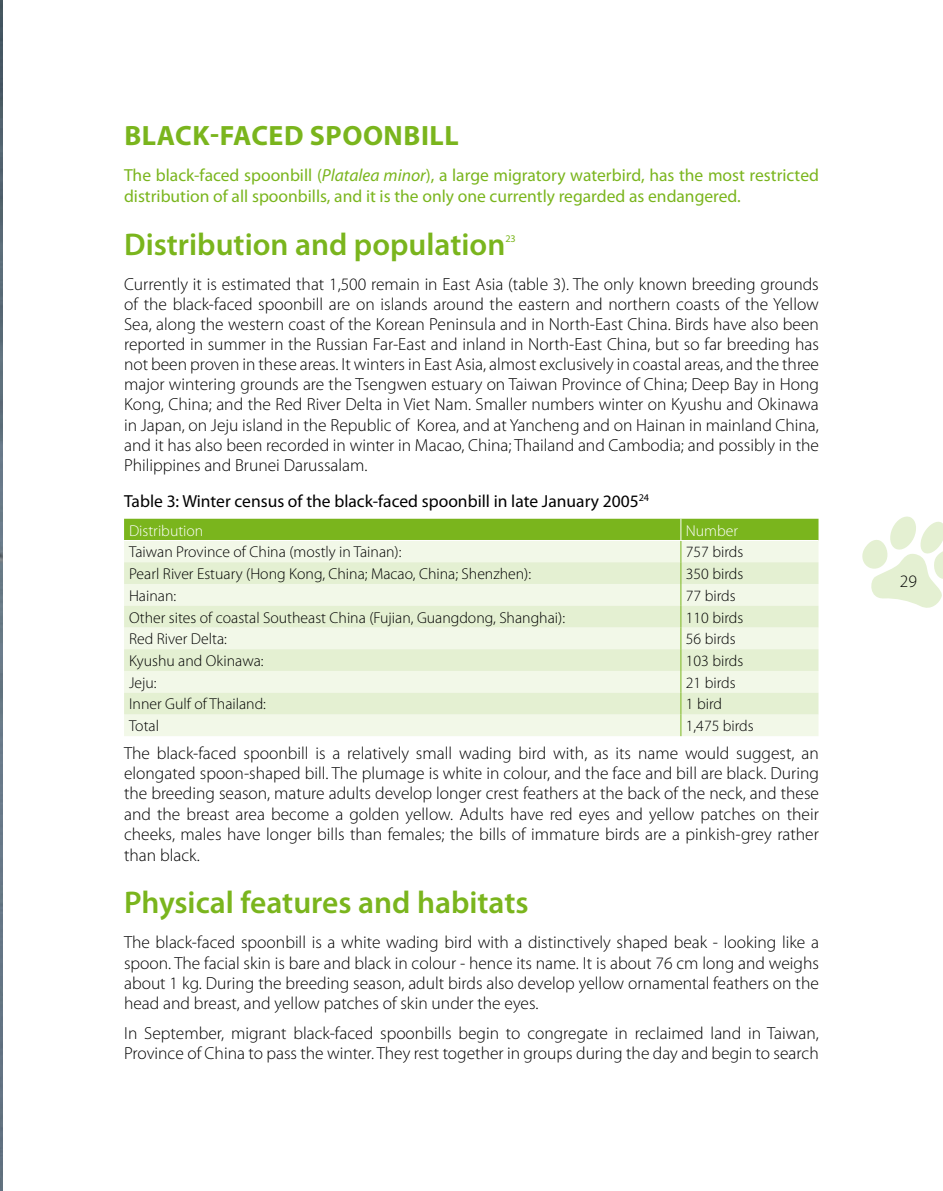
<style>
.page{position:relative;width:943px;height:1191px;background:#fff}
.page>*{position:absolute;margin:0;border:0;box-sizing:border-box;transform-origin:0 0}
.t1{font:600 31.5px "Myriad Pro";color:#7ab51d}
.t2{font:700 28px "Myriad Pro";color:#7ab51d}
.t3{font:300 17.5px/20.1px "Myriad Pro";color:#000;text-align:justify}
.t4{font:17.5px/21px "Myriad Pro";color:#7ab51d}
.t5{font:17.5px "Myriad Pro";color:#000}
.t6{font:300 15.75px "Myriad Pro";color:#000}
.t7{font:300 15.75px "Myriad Pro";color:#fff}
.t8{font:10.15px "Myriad Pro";color:#7ab51d}
.s1{font-style:italic}
</style>
<div class="page">
<svg style="left:862px;top:516px;width:81px;height:92px"></svg>
<img style="left:0;top:0;width:3px;height:1191px">
<svg style="left:124px;top:519px;width:694px;height:217px;background:#e0eecb"></svg>
<hr style="left:124px;top:540px;width:557px;height:1px;background:#fff">
<hr style="left:681px;top:540px;width:137px;height:1px;background:#fff">
<h2 class="t2" style="left:124px;top:117px;width:236px">BLACK-FACED SPOONBILL</h2>
<p class="t4" style="left:124px;top:164px;width:696px">The black-faced spoonbill (<span class="s1">Platalea minor</span>), a large migratory waterbird, has the most restricted distribution of all spoonbills, and it is the only one currently regarded as endangered.</p>
<h1 class="t1" style="left:124px;top:224px;width:383px">Distribution and population</h1>
<p class="t8" style="left:505px;top:232px;width:12px">23</p>
<p class="t3" style="left:124px;top:274px;width:696px">Currently it is estimated that 1,500 remain in East Asia (table 3). The only known breeding grounds of the black-faced spoonbill are on islands around the eastern and northern coasts of the Yellow Sea, along the western coast of the Korean Peninsula and in North-East China. Birds have also been reported in summer in the Russian Far-East and inland in North-East China, but so far breeding has not been proven in these areas. It winters in East Asia, almost exclusively in coastal areas, and the three major wintering grounds are the Tsengwen estuary on Taiwan Province of China; Deep Bay in Hong Kong, China; and the Red River Delta in Viet Nam. Smaller numbers winter on Kyushu and Okinawa in Japan, on Jeju island in the Republic of Korea, and at Yancheng and on Hainan in mainland China, and it has also been recorded in winter in Macao, China; Thailand and Cambodia; and possibly in the Philippines and Brunei Darussalam.</p>
<p class="t5" style="left:124px;top:490px;width:526px">Table 3: Winter census of the black-faced spoonbill in late January 2005<sup>24</sup></p>
<p class="t7" style="left:129px;top:521px;width:76px">Distribution</p>
<p class="t7" style="left:686px;top:521px;width:54px">Number</p>
<p class="t6" style="left:129px;top:543px;width:274px">Taiwan Province of China (mostly in Tainan):</p>
<p class="t6" style="left:686px;top:543px;width:59px">757 birds</p>
<p class="t6" style="left:129px;top:565px;width:404px">Pearl River Estuary (Hong Kong, China; Macao, China; Shenzhen):</p>
<p class="t6" style="left:686px;top:565px;width:59px">350 birds</p>
<p class="t6" style="left:129px;top:587px;width:49px">Hainan:</p>
<p class="t6" style="left:686px;top:587px;width:51px">77 birds</p>
<p class="t6" style="left:129px;top:608px;width:437px">Other sites of coastal Southeast China (Fujian, Guangdong, Shanghai):</p>
<p class="t6" style="left:686px;top:608px;width:59px">110 birds</p>
<p class="t6" style="left:129px;top:630px;width:99px">Red River Delta:</p>
<p class="t6" style="left:686px;top:630px;width:51px">56 birds</p>
<p class="t6" style="left:129px;top:652px;width:136px">Kyushu and Okinawa:</p>
<p class="t6" style="left:686px;top:652px;width:59px">103 birds</p>
<p class="t6" style="left:129px;top:674px;width:29px">Jeju:</p>
<p class="t6" style="left:686px;top:674px;width:51px">21 birds</p>
<p class="t6" style="left:129px;top:695px;width:138px">Inner Gulf of Thailand:</p>
<p class="t6" style="left:686px;top:695px;width:38px">1 bird</p>
<p class="t6" style="left:129px;top:717px;width:32px">Total</p>
<p class="t6" style="left:686px;top:717px;width:69px">1,475 birds</p>
<p class="t3" style="left:124px;top:743px;width:696px">The black-faced spoonbill is a relatively small wading bird with, as its name would suggest, an elongated spoon-shaped bill. The plumage is white in colour, and the face and bill are black. During the breeding season, mature adults develop longer crest feathers at the back of the neck, and these and the breast area become a golden yellow. Adults have red eyes and yellow patches on their cheeks, males have longer bills than females; the bills of immature birds are a pinkish-grey rather than black.</p>
<h1 class="t1" style="left:124px;top:883px;width:406px">Physical features and habitats</h1>
<p class="t3" style="left:124px;top:933px;width:696px">The black-faced spoonbill is a white wading bird with a distinctively shaped beak - looking like a spoon. The facial skin is bare and black in colour - hence its name. It is about 76 cm long and weighs about 1 kg. During the breeding season, adult birds also develop yellow ornamental feathers on the head and breast, and yellow patches of skin under the eyes.</p>
<p class="t3" style="left:124px;top:1023px;width:696px">In September, migrant black-faced spoonbills begin to congregate in reclaimed land in Taiwan,<br>Province of China to pass the winter. They rest together in groups during the day and begin to search</p>
<p class="t3" style="left:899px;top:571px;width:19px">29</p>
</div>
